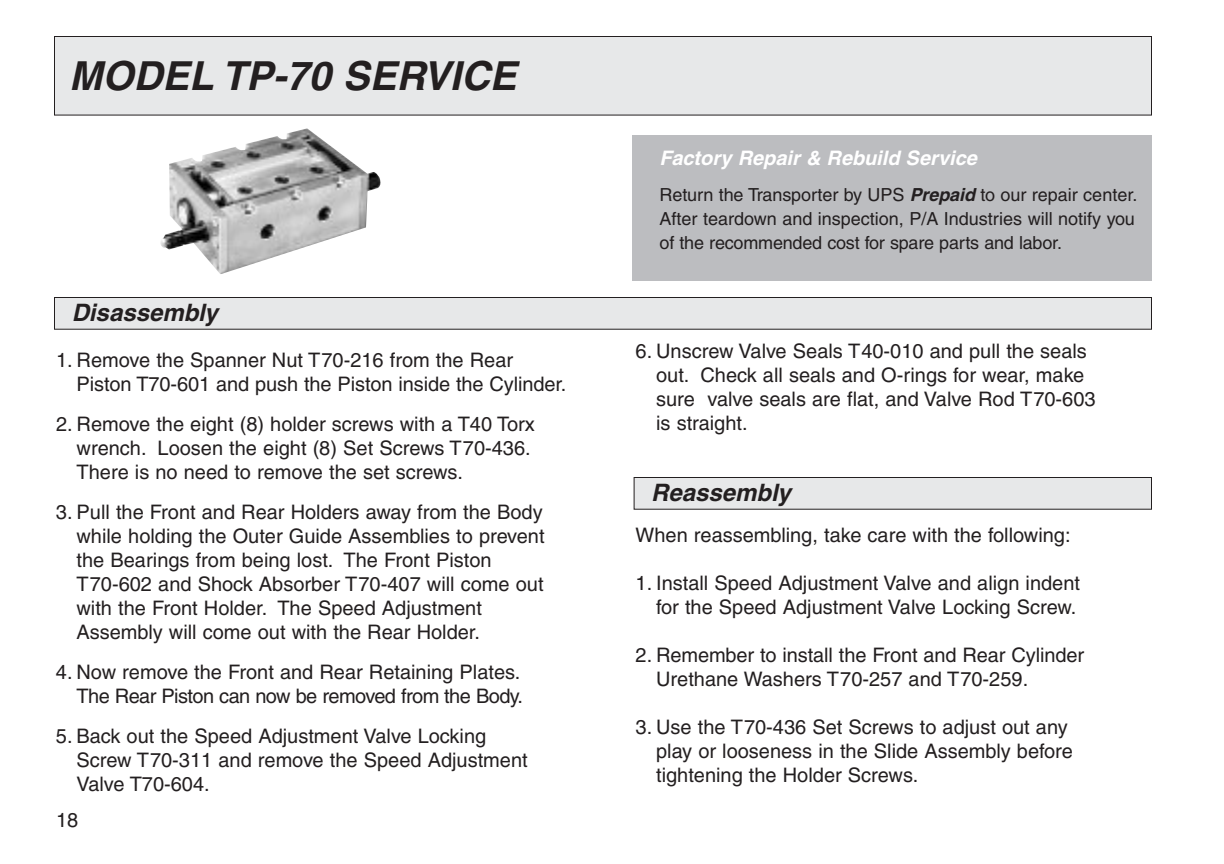
<style>
.page{position:relative;width:1224px;height:864px;background:#fff}
.page>*{position:absolute;margin:0;border:0;box-sizing:border-box;transform-origin:0 0}
.t1{font:italic 700 40px "Helvetica";color:#231f20}
.t2{font:italic 700 24px "Helvetica";color:#231f20}
.t3{font:20px/24px "Helvetica";color:#231f20}
.t4{font:20px/24px "Helvetica";letter-spacing:-.025em;color:#231f20;text-align:right}
.t5{font:italic 700 20px "Helvetica";color:#fff}
.t6{font:18px/24px "Helvetica";letter-spacing:-.005em;color:#231f20}
.s1{font-weight:700;font-style:italic}
</style>
<div class="page">
<img style="left:160px;top:128px;width:221px;height:146px">
<div style="left:632px;top:135px;width:520px;height:145px;background:#bcbdc0"></div>
<div style="left:54px;top:36px;width:1098px;height:79px;background:#e7e8e9"></div>
<div style="left:54px;top:36px;width:1098px;height:80px;border:1px solid #231f20"></div>
<div style="left:54px;top:298px;width:1098px;height:31px;background:#e7e8e9"></div>
<div style="left:54px;top:297px;width:1098px;height:33px;border:1px solid #231f20"></div>
<div style="left:634px;top:478px;width:518px;height:31px;background:#e7e8e9"></div>
<div style="left:634px;top:477px;width:518px;height:33px;border:1px solid #231f20"></div>
<h1 class="t1" style="left:69px;top:61px;width:449px">MODEL TP-70 SERVICE</h1>
<p class="t2" style="left:72px;top:304px;width:148px">Disassembly</p>
<p class="t3" style="left:77px;top:350px;width:491px;text-indent:-21px">1. Remove the Spanner Nut T70-216 from the Rear<br>Piston T70-601 and push the Piston inside the Cylinder.</p>
<p class="t3" style="left:77px;top:414px;width:460px;text-indent:-21px">2. Remove the eight (8) holder screws with a T40 Torx wrench. Loosen the eight (8) Set Screws T70-436.<br>There is no need to remove the set screws.</p>
<p class="t3" style="left:77px;top:502px;width:470px;text-indent:-21px">3. Pull the Front and Rear Holders away from the Body while holding the Outer Guide Assemblies to prevent the Bearings from being lost. The Front Piston T70-602 and Shock Absorber T70-407 will come out with the Front Holder. The Speed Adjustment Assembly will come out with the Rear Holder.</p>
<p class="t4" style="left:56px;top:662px;width:468px">4. Now remove the Front and Rear Retaining Plates.<br>The Rear Piston can now be removed from the Body.</p>
<p class="t3" style="left:76px;top:726px;width:453px;text-indent:-21px">5. Back out the Speed Adjustment Valve Locking<br>Screw T70-311 and remove the Speed Adjustment<br>Valve T70-604.</p>
<p class="t3" style="left:56px;top:810px;width:24px">18</p>
<p class="t5" style="left:660px;top:150px;width:319px">Factory Repair &amp; Rebuild Service</p>
<p class="t6" style="left:660px;top:185px;width:479px">Return the Transporter by UPS <span class="s1">Prepaid</span> to our repair center.<br>After teardown and inspection, P/A Industries will notify you of the recommended cost for spare parts and labor.</p>
<p class="t3" style="left:656px;top:341px;width:441px;text-indent:-21px">6. Unscrew Valve Seals T40-010 and pull the seals out. Check all seals and O-rings for wear, make sure valve seals are flat, and Valve Rod T70-603 is straight.</p>
<p class="t2" style="left:651px;top:484px;width:141px">Reassembly</p>
<p class="t3" style="left:636px;top:525px;width:437px">When reassembling, take care with the following:</p>
<p class="t3" style="left:636px;top:573px;width:446px;text-align:right">1. Install Speed Adjustment Valve and align indent for the Speed Adjustment Valve Locking Screw.</p>
<p class="t3" style="left:656px;top:645px;width:429px;text-indent:-21px">2. Remember to install the Front and Rear Cylinder<br>Urethane Washers T70-257 and T70-259.</p>
<p class="t3" style="left:656px;top:717px;width:418px;text-indent:-21px">3. Use the T70-436 Set Screws to adjust out any play or looseness in the Slide Assembly before tightening the Holder Screws.</p>
</div>
